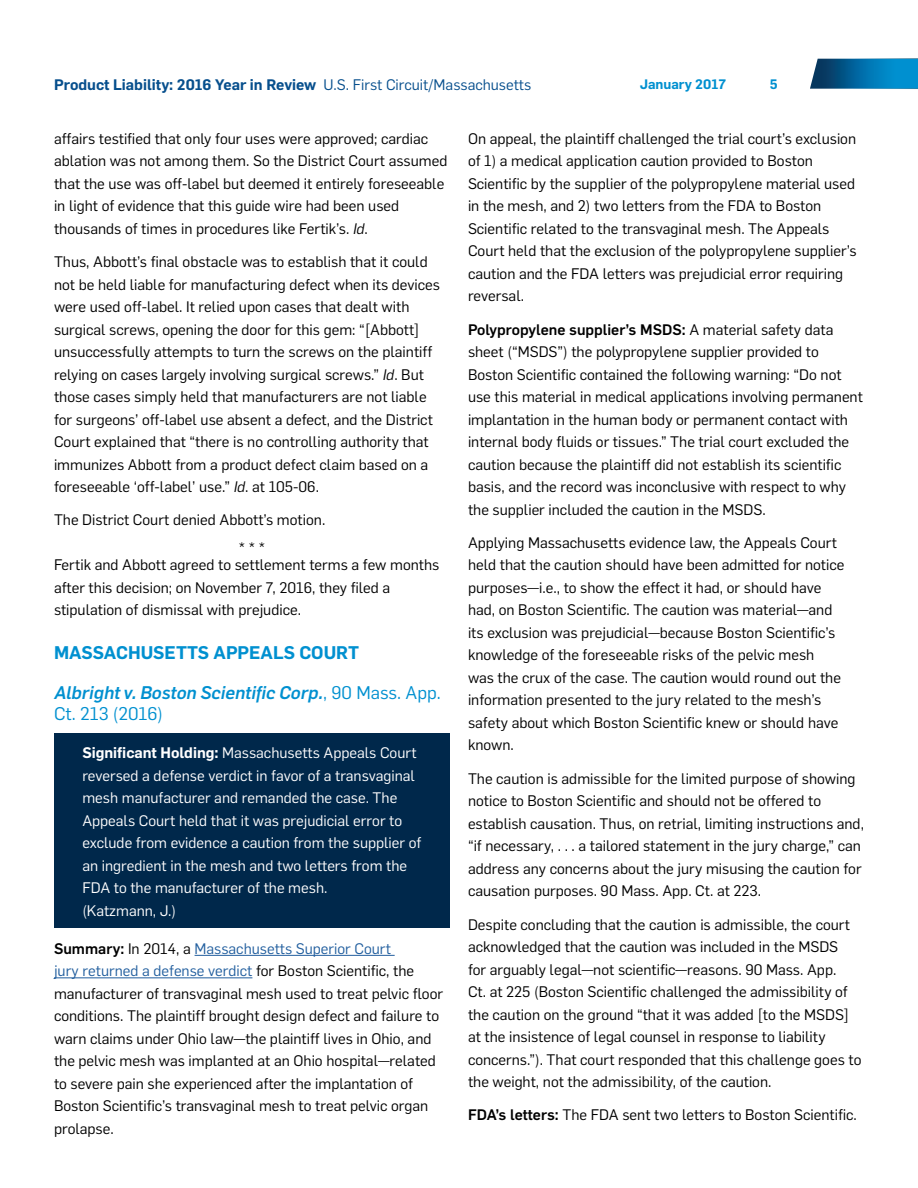
<style>
.page{position:relative;width:918px;height:1188px;background:#fff}
.page>*{position:absolute;margin:0;border:0;box-sizing:border-box;transform-origin:0 0}
.t1{font:italic 500 18px/21px "Flama";color:#0090d0}
.t2{font:600 18px "Flama";color:#0090d0}
.t3{font:15px/22.5px "Flama";color:#000}
.t4{font:15px/22.5px "Flama";color:#fff}
.t5{font:600 15px "Flama";color:#074f8d}
.t6{font:600 13.5px "Flama";color:#0090d0}
.s1{font-weight:400}
.s2{font-style:italic}
.s3{font-weight:400;font-style:normal}
.s4{font-weight:600}
.s5{font-weight:500}
.s6{color:#215e9e}
</style>
<div class="page">
<svg style="left:817px;top:58px;width:101px;height:1px"></svg>
<img style="left:810px;top:59px;width:108px;height:30px">
<div style="left:54px;top:733px;width:396px;height:194px;background:#00284b"></div>
<hr style="left:195px;top:955px;width:200px;height:1px;background:#215e9e">
<hr style="left:54px;top:977px;width:198px;height:1px;background:#215e9e">
<p class="t5" style="left:54px;top:74px;width:479px">Product Liability: 2016 Year in Review <span class="s1">U.S. First Circuit/Massachusetts</span></p>
<p class="t6" style="left:640px;top:74px;width:88px">January 2017</p>
<p class="t6" style="left:770px;top:74px;width:9px">5</p>
<p class="t3" style="left:54px;top:126px;width:395px">affairs testified that only four uses were approved; cardiac ablation was not among them. So the District Court assumed that the use was off-label but deemed it entirely foreseeable in light of evidence that this guide wire had been used thousands of times in procedures like Fertik’s. <span class="s2">Id</span>.</p>
<p class="t3" style="left:54px;top:250px;width:388px">Thus, Abbott’s final obstacle was to establish that it could not be held liable for manufacturing defect when its devices were used off-label. It relied upon cases that dealt with surgical screws, opening the door for this gem: “[Abbott] unsuccessfully attempts to turn the screws on the plaintiff relying on cases largely involving surgical screws.” <span class="s2">Id</span>. But those cases simply held that manufacturers are not liable for surgeons’ off-label use absent a defect, and the District Court explained that “there is no controlling authority that immunizes Abbott from a product defect claim based on a foreseeable ‘off-label’ use.” <span class="s2">Id</span>. at 105-06.</p>
<p class="t3" style="left:239px;top:506px;width:88px;line-height:27.3px;text-indent:-185px">The District Court denied Abbott’s motion. * * *</p>
<p class="t3" style="left:54px;top:552px;width:387px">Fertik and Abbott agreed to settlement terms a few months after this decision; on November 7, 2016, they filed a stipulation of dismissal with prejudice.</p>
<p class="t2" style="left:54px;top:640px;width:307px">MASSACHUSETTS APPEALS COURT</p>
<p class="t1" style="left:54px;top:681px;width:388px">Albright v. Boston Scientific Corp.<span class="s3">, 90 Mass. App.<br>Ct. 213 (2016)</span></p>
<p class="t4" style="left:82px;top:741px;width:341px"><span class="s4">Significant Holding:</span> Massachusetts Appeals Court reversed a defense verdict in favor of a transvaginal mesh manufacturer and remanded the case. The Appeals Court held that it was prejudicial error to exclude from evidence a caution from the supplier of an ingredient in the mesh and two letters from the FDA to the manufacturer of the mesh.<br>(Katzmann, J.)</p>
<p class="t3" style="left:54px;top:936px;width:391px"><span class="s5">Summary:</span> In 2014, a <span class="s6">Massachusetts Superior Court<br>jury returned a defense verdict</span> for Boston Scientific, the manufacturer of transvaginal mesh used to treat pelvic floor conditions. The plaintiff brought design defect and failure to warn claims under Ohio law—the plaintiff lives in Ohio, and the pelvic mesh was implanted at an Ohio hospital—related to severe pain she experienced after the implantation of Boston Scientific’s transvaginal mesh to treat pelvic organ prolapse.</p>
<p class="t3" style="left:468px;top:126px;width:390px">On appeal, the plaintiff challenged the trial court’s exclusion of 1) a medical application caution provided to Boston Scientific by the supplier of the polypropylene material used in the mesh, and 2) two letters from the FDA to Boston Scientific related to the transvaginal mesh. The Appeals Court held that the exclusion of the polypropylene supplier’s caution and the FDA letters was prejudicial error requiring reversal.</p>
<p class="t3" style="left:468px;top:317px;width:396px"><span class="s5">Polypropylene supplier’s MSDS:</span> A material safety data sheet (“MSDS”) the polypropylene supplier provided to Boston Scientific contained the following warning: “Do not use this material in medical applications involving permanent implantation in the human body or permanent contact with internal body fluids or tissues.” The trial court excluded the caution because the plaintiff did not establish its scientific basis, and the record was inconclusive with respect to why the supplier included the caution in the MSDS.</p>
<p class="t3" style="left:468px;top:530px;width:378px">Applying Massachusetts evidence law, the Appeals Court held that the caution should have been admitted for notice purposes—i.e., to show the effect it had, or should have had, on Boston Scientific. The caution was material—and its exclusion was prejudicial—because Boston Scientific’s knowledge of the foreseeable risks of the pelvic mesh<br>was the crux of the case. The caution would round out the information presented to the jury related to the mesh’s safety about which Boston Scientific knew or should have known.</p>
<p class="t3" style="left:468px;top:766px;width:398px">The caution is admissible for the limited purpose of showing notice to Boston Scientific and should not be offered to establish causation. Thus, on retrial, limiting instructions and, “if necessary, . . . a tailored statement in the jury charge,” can address any concerns about the jury misusing the caution for causation purposes. 90 Mass. App. Ct. at 223.</p>
<p class="t3" style="left:468px;top:912px;width:395px">Despite concluding that the caution is admissible, the court acknowledged that the caution was included in the MSDS<br>for arguably legal—not scientific—reasons. 90 Mass. App.<br>Ct. at 225 (Boston Scientific challenged the admissibility of the caution on the ground “that it was added [to the MSDS] at the insistence of legal counsel in response to liability concerns.”). That court responded that this challenge goes to the weight, not the admissibility, of the caution.</p>
<p class="t3" style="left:468px;top:1103px;width:390px"><span class="s5">FDA’s letters:</span> The FDA sent two letters to Boston Scientific.</p>
</div>
